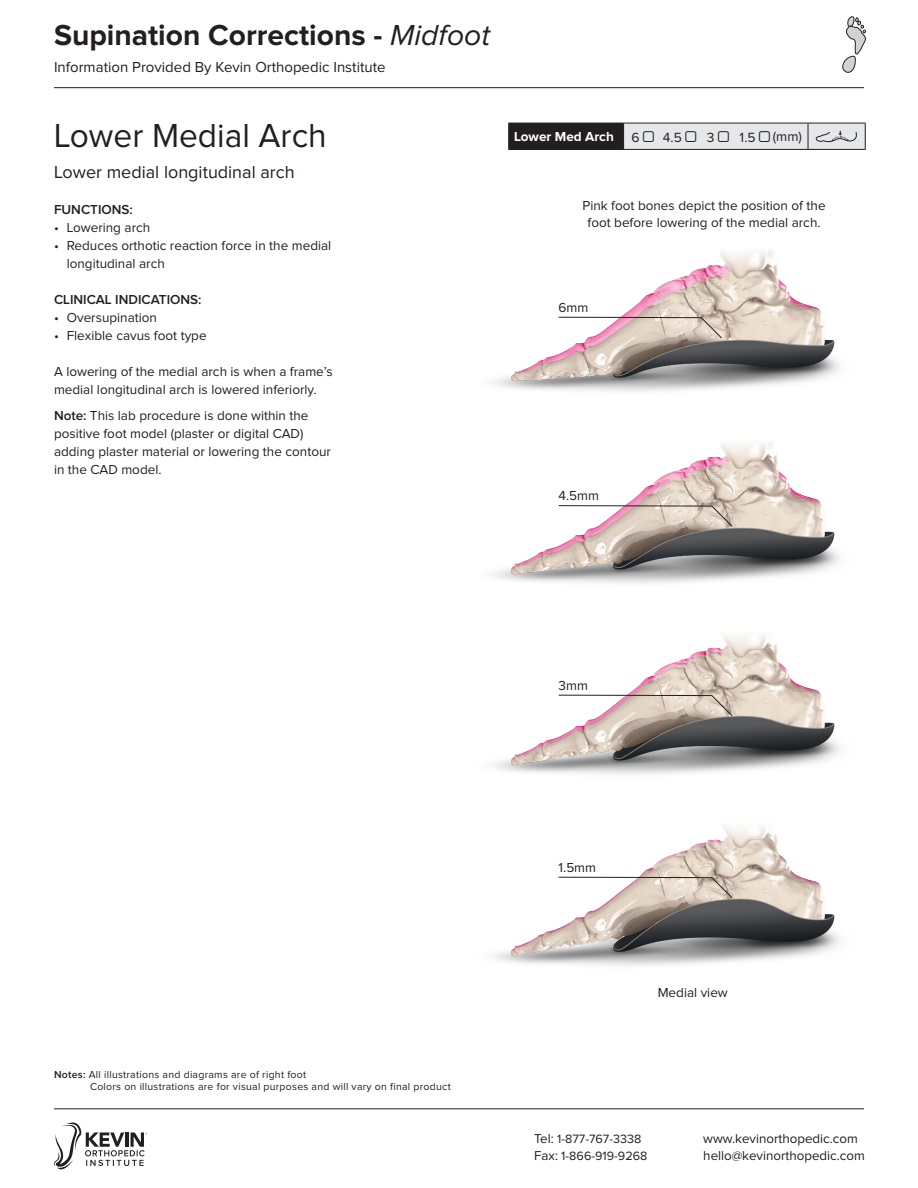
<style>
.page{position:relative;width:918px;height:1188px;background:#fff}
.page>*{position:absolute;margin:0;border:0;box-sizing:border-box;transform-origin:0 0}
.TERM_NAME_2{font:34.5px "Proxima Nova";color:#231f20}
.MAIN_HEADLINE{font:700 30px "Proxima Nova";color:#231f20}
.DESCRIPTION_MEAT_TEX{font:18px "Proxima Nova";color:#231f20}
.t1{font:15px "Proxima Nova";color:#231f20}
.content_list_text{font:13.8px "Proxima Nova";color:#231f20}
.DESCRIPTION_MEAT_TEX-2{font:13.5px/18px "Proxima Nova";color:#231f20}
.DESCRIPTION_MEAT_TEX-3{font:600 13.5px "Proxima Nova";color:#231f20}
.TERM_NAME_2-2{font:700 13.5px "Proxima Nova";color:#fff}
.TERM_NAME{font:600 13.5px "Proxima Nova";color:#231f20}
.t2{font:13.35px/16.5px "Proxima Nova";color:#231f20}
.t3{font:12.45px/16.5px "Proxima Nova";color:#231f20}
.DESCRIPTION_MEAT_TEX-4{font:10.5px "Proxima Nova";letter-spacing:.025em;color:#231f20}
.s1{font-weight:400;font-style:italic}
.s2{font-weight:600}
.s3{font-size:13.35px}
</style>
<div class="page">
<hr style="left:54px;top:1109px;width:810px;height:1px;background:#231f20">
<hr style="left:54px;top:87px;width:810px;height:1px;background:#231f20">
<svg style="left:54px;top:1122px;width:93px;height:48px"></svg>
<svg style="left:842px;top:16px;width:24px;height:57px"></svg>
<img style="left:493px;top:442px;width:347px;height:142px">
<img style="left:493px;top:250px;width:347px;height:142px">
<img style="left:493px;top:634px;width:347px;height:141px">
<img style="left:493px;top:826px;width:347px;height:140px">
<svg style="left:558px;top:877px;width:175px;height:22px"></svg>
<svg style="left:558px;top:695px;width:175px;height:21px"></svg>
<svg style="left:558px;top:505px;width:175px;height:22px"></svg>
<svg style="left:558px;top:317px;width:164px;height:22px"></svg>
<div style="left:509px;top:123px;width:115px;height:26px;background:#231f20"></div>
<svg style="left:508px;top:124px;width:1px;height:25px"></svg>
<hr style="left:508px;top:123px;width:116px;height:1px;background:#231f20">
<hr style="left:508px;top:149px;width:116px;height:1px;background:#231f20">
<hr style="left:624px;top:149px;width:184px;height:1px;background:#231f20">
<hr style="left:808px;top:149px;width:58px;height:1px;background:#231f20">
<svg style="left:623px;top:123px;width:243px;height:26px;background:#dcdcde"></svg>
<p class="MAIN_HEADLINE" style="left:54px;top:22px;width:438px">Supination Corrections - <span class="s1">Midfoot</span></p>
<p class="t1" style="left:54px;top:60px;width:333px">Information Provided By Kevin Orthopedic Institute</p>
<p class="TERM_NAME_2" style="left:54px;top:119px;width:274px">Lower Medial Arch</p>
<p class="DESCRIPTION_MEAT_TEX" style="left:54px;top:163px;width:242px">Lower medial longitudinal arch</p>
<p class="TERM_NAME" style="left:54px;top:203px;width:80px">FUNCTIONS:</p>
<p class="DESCRIPTION_MEAT_TEX-2" style="left:54px;top:219px;width:98px">• Lowering arch</p>
<p class="DESCRIPTION_MEAT_TEX-2" style="left:67px;top:237px;width:266px;text-indent:-13px">• Reduces orthotic reaction force in the medial longitudinal arch</p>
<p class="DESCRIPTION_MEAT_TEX-3" style="left:54px;top:293px;width:149px">CLINICAL INDICATIONS:</p>
<p class="DESCRIPTION_MEAT_TEX-2" style="left:54px;top:309px;width:104px">• Oversupination</p>
<p class="DESCRIPTION_MEAT_TEX-2" style="left:54px;top:327px;width:154px">• Flexible cavus foot type</p>
<p class="DESCRIPTION_MEAT_TEX-2" style="left:54px;top:363px;width:280px">A lowering of the medial arch is when a frame’s medial longitudinal arch is lowered inferiorly.</p>
<p class="DESCRIPTION_MEAT_TEX-2" style="left:54px;top:407px;width:278px"><span class="s2">Note:</span> This lab procedure is done within the positive foot model (plaster or digital CAD) adding plaster material or lowering the contour in the CAD model.</p>
<p class="TERM_NAME_2-2" style="left:514px;top:131px;width:101px">Lower Med Arch</p>
<p class="content_list_text" style="left:631px;top:131px;width:10px">6</p>
<p class="content_list_text" style="left:663px;top:131px;width:21px">4.5</p>
<p class="content_list_text" style="left:707px;top:131px;width:9px">3</p>
<p class="content_list_text" style="left:740px;top:130px;width:64px">1.5 (mm)</p>
<p class="DESCRIPTION_MEAT_TEX-2" style="left:582px;top:198px;width:245px;line-height:16.5px;text-align:center">Pink foot bones depict the position of the foot before lowering of the medial arch.</p>
<p class="DESCRIPTION_MEAT_TEX-2" style="left:559px;top:299px;width:31px">6mm</p>
<p class="DESCRIPTION_MEAT_TEX-2" style="left:559px;top:487px;width:42px">4.5mm</p>
<p class="DESCRIPTION_MEAT_TEX-4" style="left:54px;top:1069px;width:254px"><span class="s2">Notes:</span> All illustrations and diagrams are of right foot</p>
<p class="DESCRIPTION_MEAT_TEX-4" style="left:90px;top:1081px;width:362px">Colors on illustrations are for visual purposes and will vary on final product</p>
<p class="DESCRIPTION_MEAT_TEX-2" style="left:559px;top:677px;width:31px">3mm</p>
<p class="DESCRIPTION_MEAT_TEX-2" style="left:559px;top:859px;width:39px">1.5mm</p>
<p class="DESCRIPTION_MEAT_TEX-2" style="left:658px;top:985px;width:72px">Medial view</p>
<p class="t3" style="left:534px;top:1131px;width:115px"><span class="s3">Tel:</span> 1-877-767-3338<br><span class="s3">Fax:</span> 1-866-919-9268</p>
<p class="t2" style="left:703px;top:1131px;width:163px">www.kevinorthopedic.com hello@kevinorthopedic.com</p>
</div>
